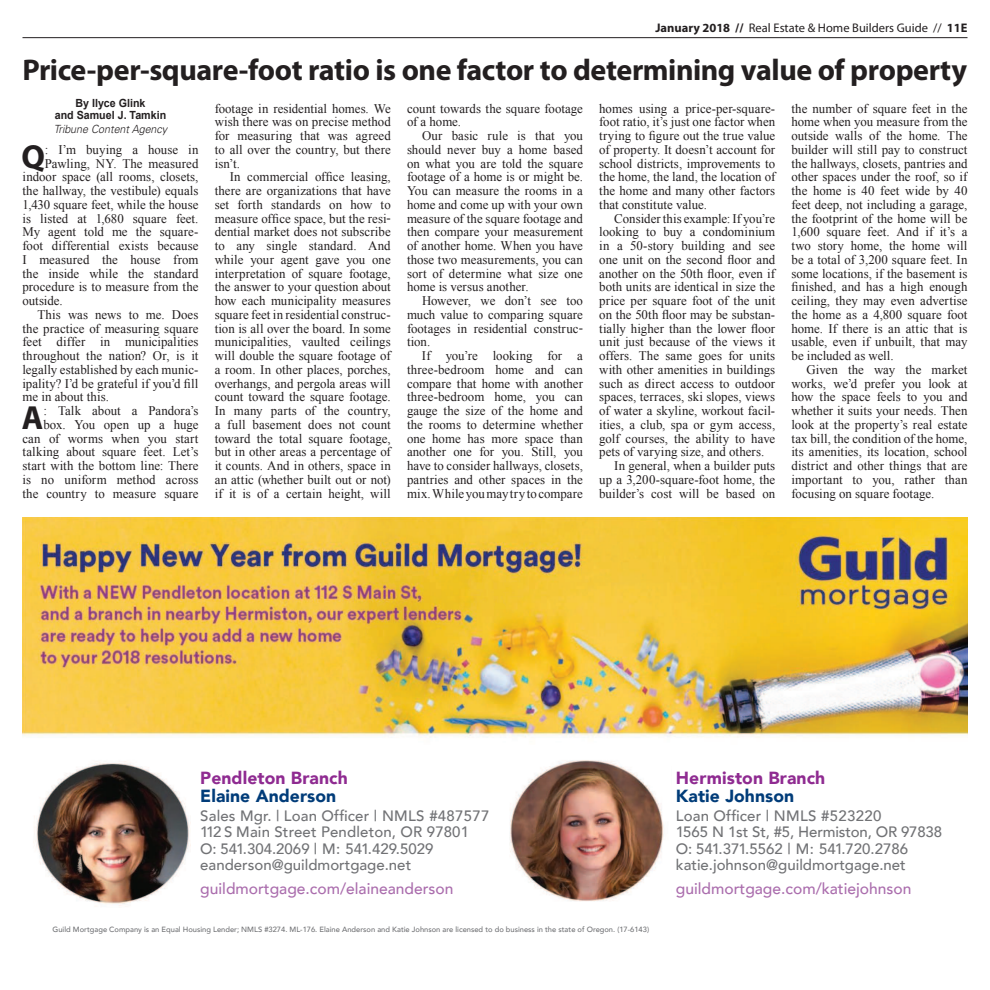
<style>
.page{position:relative;width:990px;height:990px;background:#fff}
.page>*{position:absolute;margin:0;border:0;box-sizing:border-box;transform-origin:0 0}
.t1{font:700 33.5px "Myriad Pro";color:#231f20}
.t2{font:700 30px "Myriad Pro";letter-spacing:-.015em;color:#231f20}
.t3{font:900 17.5px "Avenir";letter-spacing:.005em;color:#8f2b91}
.t4{font:900 17.5px "Avenir";letter-spacing:.005em;color:#013c79}
.t5{font:500 15.62px "Avenir";color:#aa6dad}
.t6{font:500 15px/16.2px "Avenir";color:#717275}
.t7{font:13.12px/13.8px "Times New Roman";letter-spacing:.005em;color:#231f20;text-align:justify}
.t8{font:12.5px "Myriad Pro";color:#231f20}
.t9{font:700 11.25px/12.5px "Arial";color:#231f20;text-align:center;scale:.95 1}
.t10{font:italic 300 11.25px "Univers LT Std";color:#231f20;scale:.95 1}
.t11{font:500 7.5px "Avenir";color:#717275}
.s1{font-weight:700}
</style>
<div class="page">
<hr style="left:23px;top:37px;width:945px;height:1px;background:#231f20">
<img style="left:33px;top:760px;width:631px;height:146px">
<img style="left:687px;top:518px;width:281px;height:220px">
<img style="left:22px;top:518px;width:665px;height:220px">
<div style="left:191px;top:759px;width:315px;height:154px;background:#fff"></div>
<p class="t8" style="left:656px;top:20px;width:313px"><span class="s1">January 2018 //</span> Real Estate &amp; Home Builders Guide // <span class="s1">11E</span></p>
<h2 class="t2" style="left:22px;top:58px;width:946px">Price-per-square-foot ratio is one factor to determining value of property</h2>
<p class="t9" style="left:55px;top:98px;width:119px">By Ilyce Glink<br>and Samuel J. Tamkin</p>
<p class="t10" style="left:54px;top:125px;width:121px">Tribune Content Agency</p>
<h1 class="t1" style="left:21px;top:143px;width:25px">Q</h1>
<p class="t7" style="left:45px;top:144px;width:155px">: I’m buying a house in</p>
<p class="t7" style="left:45px;top:157px;width:155px">Pawling, NY. The measured</p>
<p class="t7" style="left:22px;top:171px;width:177px">indoor space (all rooms, closets,</p>
<p class="t7" style="left:22px;top:185px;width:178px">the hallway, the vestibule) equals</p>
<p class="t7" style="left:22px;top:199px;width:178px">1,430 square feet, while the house</p>
<p class="t7" style="left:22px;top:212px;width:177px">is listed at 1,680 square feet.</p>
<p class="t7" style="left:22px;top:226px;width:178px">My agent told me the square-</p>
<p class="t7" style="left:22px;top:240px;width:178px">foot differential exists because</p>
<p class="t7" style="left:22px;top:254px;width:177px">I measured the house from</p>
<p class="t7" style="left:22px;top:268px;width:178px">the inside while the standard</p>
<p class="t7" style="left:22px;top:281px;width:178px">procedure is to measure from the</p>
<p class="t7" style="left:22px;top:295px;width:42px">outside.</p>
<p class="t7" style="left:38px;top:309px;width:162px">This was news to me. Does</p>
<p class="t7" style="left:22px;top:322px;width:177px">the practice of measuring square</p>
<p class="t7" style="left:22px;top:336px;width:177px">feet differ in municipalities</p>
<p class="t7" style="left:22px;top:350px;width:178px">throughout the nation? Or, is it</p>
<p class="t7" style="left:22px;top:364px;width:178px">legally established by each munic-</p>
<p class="t7" style="left:22px;top:376px;width:178px">ipality? I’d be grateful if you’d fill</p>
<p class="t7" style="left:22px;top:391px;width:88px">me in about this.</p>
<h1 class="t1" style="left:22px;top:405px;width:23px">A</h1>
<p class="t7" style="left:22px;top:405px;width:178px;text-align:right">: Talk about a Pandora’s box. You open up a huge can of worms when you start talking about square feet. Let’s start with the bottom line: There is no uniform method across the country to measure square</p>
<p class="t7" style="left:215px;top:102px;width:178px">footage in residential homes. We wish there was on precise method for measuring that was agreed to all over the country, but there isn’t.</p>
<p class="t7" style="left:215px;top:170px;width:178px;text-indent:15px">In commercial office leasing, there are organizations that have set forth standards on how to measure office space, but the resi&shy;dential market does not subscribe to any single standard. And while your agent gave you one interpretation of square footage, the answer to your question about how each municipality measures square feet in residential construc&shy;tion is all over the board. In some municipalities, vaulted ceilings will double the square footage of a room. In other places, porches, overhangs, and pergola areas will count toward the square footage.<br>In many parts of the country, a full basement does not count toward the total square footage, but in other areas a percentage of it counts. And in others, space in an attic (whether built out or not) if it is of a certain height, will</p>
<p class="t7" style="left:407px;top:103px;width:178px">count towards the square footage of a home.</p>
<p class="t7" style="left:407px;top:130px;width:178px;text-indent:15px">Our basic rule is that you should never buy a home based on what you are told the square footage of a home is or might be.<br>You can measure the rooms in a home and come up with your own measure of the square footage and then compare your measurement of another home. When you have those two measurements, you can sort of determine what size one home is versus another.</p>
<p class="t7" style="left:407px;top:295px;width:178px;text-indent:15px">However, we don’t see too much value to comparing square footages in residential construc&shy;tion.</p>
<p class="t7" style="left:407px;top:350px;width:178px;text-indent:15px">If you’re looking for a three-bedroom home and can compare that home with another three-bedroom home, you can gauge the size of the home and the rooms to determine whether one home has more space than another one for you. Still, you have to consider hallways, closets, pantries and other spaces in the mix. While you may try to compare</p>
<p class="t7" style="left:599px;top:103px;width:178px">homes using a price-per-square&shy;foot ratio, it’s just one factor when trying to figure out the true value of property. It doesn’t account for school districts, improvements to the home, the land, the location of the home and many other factors that constitute value.</p>
<p class="t7" style="left:614px;top:213px;width:162px">Consider this example: If you’re</p>
<p class="t7" style="left:599px;top:226px;width:178px">looking to buy a condominium</p>
<p class="t7" style="left:599px;top:240px;width:178px">in a 50-story building and see</p>
<p class="t7" style="left:599px;top:252px;width:178px">one unit on the second floor and</p>
<p class="t7" style="left:599px;top:266px;width:178px">another on the 50th floor, even if</p>
<p class="t7" style="left:599px;top:281px;width:178px">both units are identical in size the</p>
<p class="t7" style="left:599px;top:295px;width:178px">price per square foot of the unit</p>
<p class="t7" style="left:599px;top:307px;width:177px">on the 50th floor may be substan-</p>
<p class="t7" style="left:599px;top:321px;width:178px">tially higher than the lower floor</p>
<p class="t7" style="left:599px;top:336px;width:177px">unit just because of the views it</p>
<p class="t7" style="left:599px;top:350px;width:177px">offers. The same goes for units</p>
<p class="t7" style="left:599px;top:364px;width:178px">with other amenities in buildings</p>
<p class="t7" style="left:599px;top:378px;width:178px">such as direct access to outdoor</p>
<p class="t7" style="left:599px;top:391px;width:177px">spaces, terraces, ski slopes, views</p>
<p class="t7" style="left:599px;top:405px;width:178px">of water a skyline, workout facil-</p>
<p class="t7" style="left:599px;top:419px;width:178px">ities, a club, spa or gym access,</p>
<p class="t7" style="left:599px;top:432px;width:177px">golf courses, the ability to have</p>
<p class="t7" style="left:599px;top:446px;width:167px">pets of varying size, and others.</p>
<p class="t7" style="left:614px;top:460px;width:162px">In general, when a builder puts</p>
<p class="t7" style="left:599px;top:474px;width:177px">up a 3,200-square-foot home, the</p>
<p class="t7" style="left:599px;top:488px;width:178px">builder’s cost will be based on</p>
<p class="t7" style="left:792px;top:102px;width:178px">the number of square feet in the home when you measure from the outside walls of the home. The builder will still pay to construct the hallways, closets, pantries and other spaces under the roof, so if the home is 40 feet wide by 40 feet deep, not including a garage, the footprint of the home will be 1,600 square feet. And if it’s a two story home, the home will be a total of 3,200 square feet. In some locations, if the basement is finished, and has a high enough ceiling, they may even advertise the home as a 4,800 square foot home. If there is an attic that is usable, even if unbuilt, that may be included as well.</p>
<p class="t7" style="left:792px;top:364px;width:178px;text-indent:15px">Given the way the market works, we’d prefer you look at how the space feels to you and whether it suits your needs. Then look at the property’s real estate tax bill, the condition of the home, its amenities, its location, school district and other things that are important to you, rather than focusing on square footage.</p>
<h3 class="t3" style="left:200px;top:767px;width:149px">Pendleton Branch</h3>
<h3 class="t4" style="left:200px;top:786px;width:138px">Elaine Anderson</h3>
<p class="t6" style="left:200px;top:807px;width:291px">Sales Mgr. | Loan Officer | NMLS #487577<br>112 S Main Street Pendleton, OR 97801<br>O: 541.304.2069 | M: 541.429.5029 eanderson@guildmortgage.net</p>
<p class="t5" style="left:200px;top:875px;width:255px">guildmortgage.com/elaineanderson</p>
<h3 class="t3" style="left:676px;top:767px;width:151px">Hermiston Branch</h3>
<h3 class="t4" style="left:676px;top:786px;width:120px">Katie Johnson</h3>
<p class="t6" style="left:676px;top:807px;width:268px">Loan Officer | NMLS #523220<br>1565 N 1st St, #5, Hermiston, OR 97838<br>O: 541.371.5562 | M: 541.720.2786 katie.johnson@guildmortgage.net</p>
<p class="t5" style="left:676px;top:875px;width:237px">guildmortgage.com/katiejohnson</p>
<p class="t11" style="left:53px;top:923px;width:598px">Guild Mortgage Company is an Equal Housing Lender; NMLS #3274. ML-176. Elaine Anderson and Katie Johnson are licensed to do business in the state of Oregon. (17-6143)</p>
</div>
